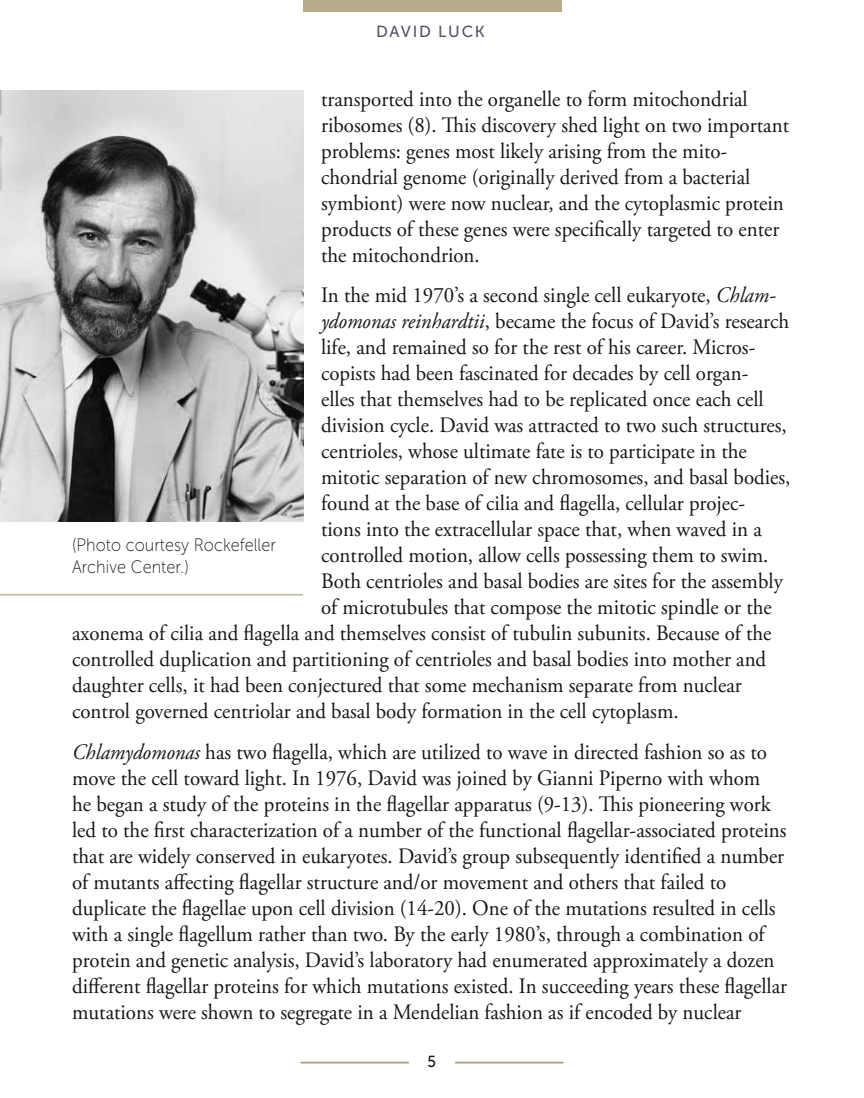
<style>
.page{position:relative;width:864px;height:1098px;background:#fff}
.page>*{position:absolute;margin:0;border:0;box-sizing:border-box;transform-origin:0 0}
.t1{font:22px/26px "Adobe Garamond Pro";color:#161713;scale:.95 1}
.t2{font:18px/22px "Museo Sans 100";letter-spacing:.005em;color:#161713;scale:.9 1}
.t3{font:16px "Museo Sans 500";letter-spacing:.1em;color:#5b4e68}
.t4{font:16px "Museo Sans 500";color:#161713;scale:.95 1}
.s1{font-style:italic}
</style>
<div class="page">
<hr style="left:301px;top:1062px;width:262px;height:1px;background:#a09469">
<hr style="left:301px;top:1063px;width:262px;height:1px;background:#a09469">
<div style="left:409px;top:1055px;width:45px;height:27px;background:#fff"></div>
<div style="left:303px;top:0;width:258px;height:12px;background:#b6ac8c"></div>
<img style="left:0;top:90px;width:303px;height:432px">
<hr style="left:0;top:594px;width:303px;height:1px;background:#a09469">
<p class="t3" style="left:376px;top:23px;width:110px">DAVID LUCK</p>
<p class="t1" style="left:321px;top:87px;width:494px">transported into the organelle to form mitochondrial ribosomes (8). This discovery shed light on two important problems: genes most likely arising from the mito&shy;chondrial genome (originally derived from a bacterial symbiont) were now nuclear, and the cytoplasmic protein products of these genes were specifically targeted to enter the mitochondrion.</p>
<p class="t1" style="left:321px;top:283px;width:480px">In the mid 1970’s a second single cell eukaryote, <span class="s1">Chlam-</span></p>
<p class="t1" style="left:321px;top:309px;width:494px"><span class="s1">ydomonas reinhardtii</span>, became the focus of David’s research</p>
<p class="t1" style="left:321px;top:335px;width:459px">life, and remained so for the rest of his career. Micros-</p>
<p class="t1" style="left:321px;top:361px;width:451px">copists had been fascinated for decades by cell organ-</p>
<p class="t1" style="left:321px;top:387px;width:468px">elles that themselves had to be replicated once each cell</p>
<p class="t1" style="left:321px;top:413px;width:492px">division cycle. David was attracted to two such structures,</p>
<p class="t1" style="left:321px;top:439px;width:450px">centrioles, whose ultimate fate is to participate in the</p>
<p class="t1" style="left:321px;top:465px;width:496px">mitotic separation of new chromosomes, and basal bodies,</p>
<p class="t1" style="left:321px;top:491px;width:448px">found at the base of cilia and flagella, cellular projec-</p>
<p class="t1" style="left:321px;top:517px;width:465px">tions into the extracellular space that, when waved in a</p>
<p class="t1" style="left:321px;top:543px;width:472px">controlled motion, allow cells possessing them to swim.</p>
<p class="t1" style="left:321px;top:569px;width:488px">Both centrioles and basal bodies are sites for the assembly</p>
<p class="t1" style="left:321px;top:595px;width:476px">of microtubules that compose the mitotic spindle or the</p>
<p class="t1" style="left:72px;top:621px;width:738px">axonema of cilia and flagella and themselves consist of tubulin subunits. Because of the</p>
<p class="t1" style="left:72px;top:647px;width:732px">controlled duplication and partitioning of centrioles and basal bodies into mother and</p>
<p class="t1" style="left:72px;top:673px;width:706px">daughter cells, it had been conjectured that some mechanism separate from nuclear</p>
<p class="t1" style="left:72px;top:699px;width:640px">control governed centriolar and basal body formation in the cell cytoplasm.</p>
<p class="t1" style="left:72px;top:740px;width:754px"><span class="s1">Chlamydomonas</span> has two flagella, which are utilized to wave in directed fashion so as to move the cell toward light. In 1976, David was joined by Gianni Piperno with whom<br>he began a study of the proteins in the flagellar apparatus (9-13). This pioneering work led to the first characterization of a number of the functional flagellar-associated proteins that are widely conserved in eukaryotes. David’s group subsequently identified a number of mutants affecting flagellar structure and/or movement and others that failed to duplicate the flagellae upon cell division (14-20). One of the mutations resulted in cells with a single flagellum rather than two. By the early 1980’s, through a combination of protein and genetic analysis, David’s laboratory had enumerated approximately a dozen different flagellar proteins for which mutations existed. In succeeding years these flagellar mutations were shown to segregate in a Mendelian fashion as if encoded by nuclear</p>
<p class="t2" style="left:72px;top:534px;width:228px">(Photo courtesy Rockefeller<br>Archive Center.)</p>
<p class="t4" style="left:427px;top:1052px;width:11px">5</p>
</div>
